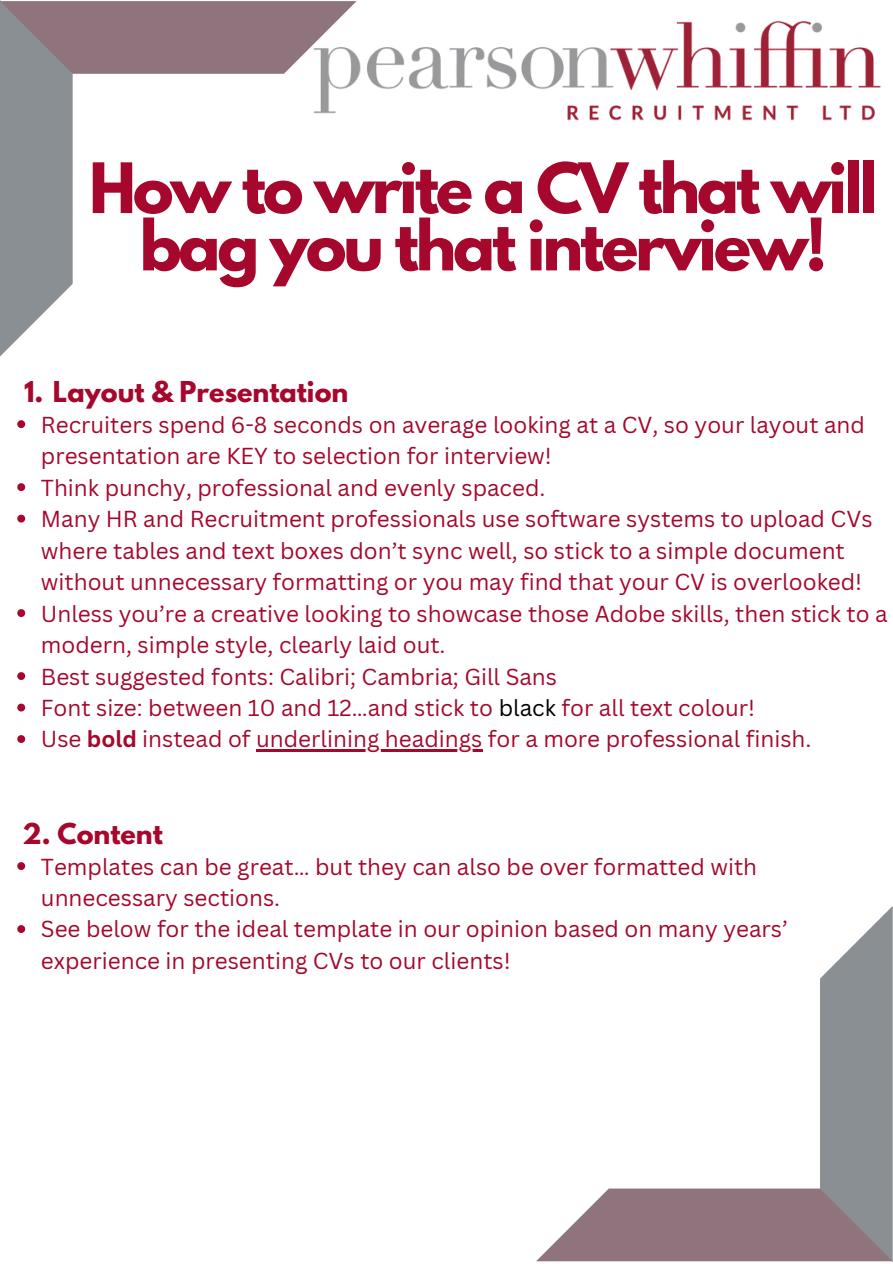
<style>
.page{position:relative;width:893px;height:1264px;background:#fff}
.page>*{position:absolute;margin:0;border:0;box-sizing:border-box;transform-origin:0 0}
.t1{font:700 61.5px/57.3px "League Spartan";letter-spacing:-.05em;color:#a5082c;text-align:center}
.t2{font:700 25.5px "League Spartan";color:#a5082c}
.t3{font:22.5px/31.5px "Canva Sans";color:#a5082c}
.s1{color:#000}
.s2{font-weight:700}
</style>
<div class="page">
<svg style="left:0;top:0;width:73px;height:356px;background:#999ea1"></svg>
<svg style="left:0;top:1px;width:300px;height:73px;background:#8f7881"></svg>
<svg style="left:536px;top:907px;width:356px;height:355px"></svg>
<svg style="left:536px;top:1188px;width:356px;height:73px;background:#9a858e"></svg>
<img style="left:300px;top:1px;width:581px;height:120px">
<svg style="left:17px;top:420px;width:8px;height:8px"></svg>
<svg style="left:17px;top:483px;width:8px;height:8px"></svg>
<svg style="left:17px;top:514px;width:8px;height:8px"></svg>
<svg style="left:17px;top:609px;width:8px;height:8px"></svg>
<svg style="left:17px;top:672px;width:8px;height:8px"></svg>
<svg style="left:17px;top:703px;width:8px;height:8px"></svg>
<svg style="left:17px;top:735px;width:8px;height:8px"></svg>
<hr style="left:256px;top:749px;width:226px;height:3px;background:#a5082c">
<svg style="left:17px;top:862px;width:8px;height:8px"></svg>
<svg style="left:17px;top:925px;width:8px;height:8px"></svg>
<h1 class="t1" style="left:89px;top:167px;width:789px">How to write a CV that will bag you that interview!</h1>
<p class="t2" style="left:24px;top:379px;width:326px">1. Layout &amp; Presentation</p>
<p class="t3" style="left:41px;top:408px;width:848px">Recruiters spend 6-8 seconds on average looking at a CV, so your layout and presentation are KEY to selection for interview!<br>Think punchy, professional and evenly spaced.<br>Many HR and Recruitment professionals use software systems to upload CVs where tables and text boxes don’t sync well, so stick to a simple document without unnecessary formatting or you may find that your CV is overlooked!<br>Unless you’re a creative looking to showcase those Adobe skills, then stick to a modern, simple style, clearly laid out.<br>Best suggested fonts: Calibri; Cambria; Gill Sans<br>Font size: between 10 and 12…and stick to <span class="s1">black</span> for all text colour!<br>Use <span class="s2">bold</span> instead of underlining headings for a more professional finish.</p>
<p class="t2" style="left:23px;top:821px;width:142px">2. Content</p>
<p class="t3" style="left:41px;top:850px;width:748px">Templates can be great… but they can also be over formatted with unnecessary sections.<br>See below for the ideal template in our opinion based on many years’ experience in presenting CVs to our clients!</p>
</div>
